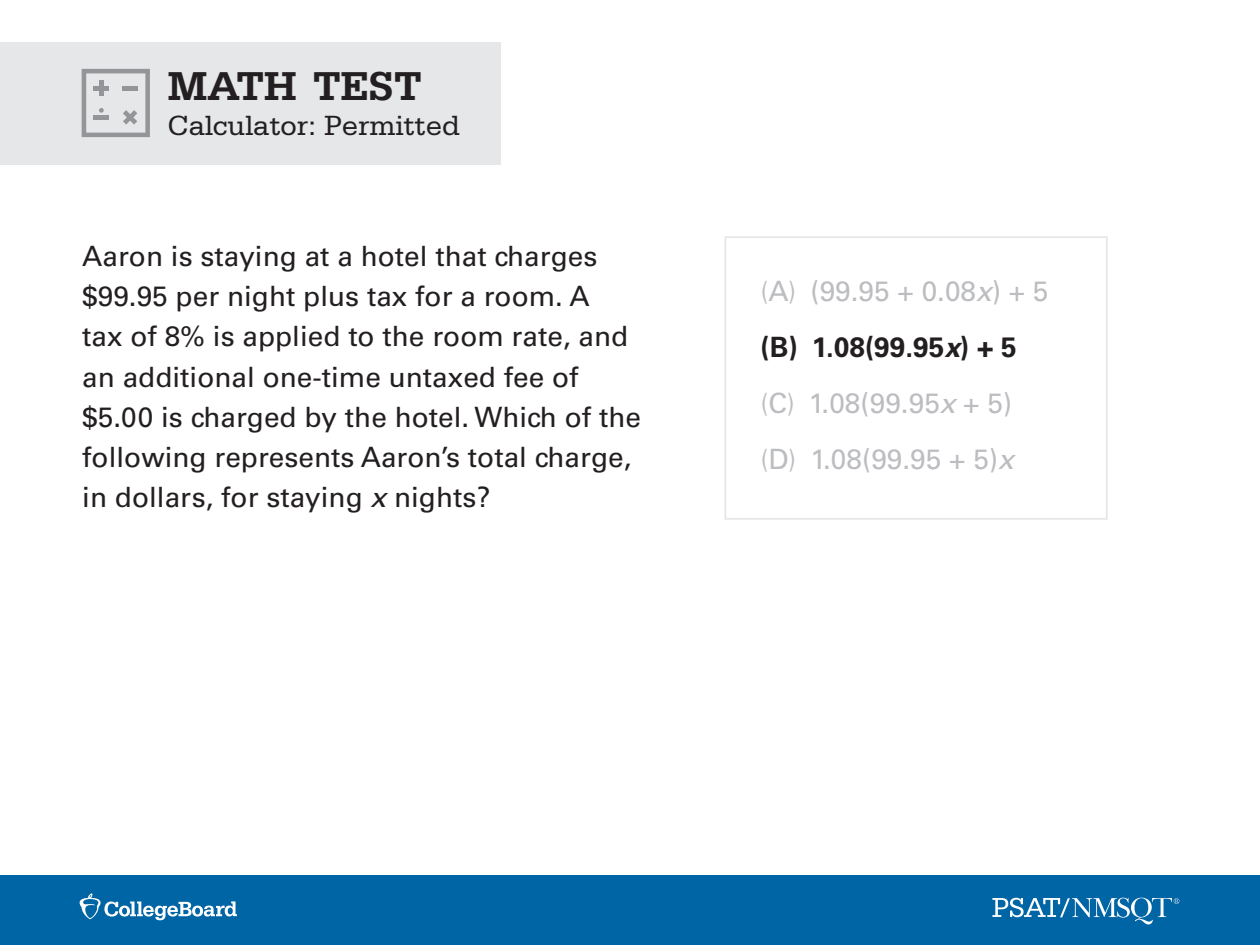
<style>
.page{position:relative;width:1260px;height:945px;background:#fff}
.page>*{position:absolute;margin:0;border:0;box-sizing:border-box;transform-origin:0 0}
.t1{font:700 42.52px "Serifa Std";letter-spacing:-.015em;color:#231f20}
.t2{font:29.4px "Serifa Std";letter-spacing:-.005em;color:#231f20}
.t3{font:28px/40.2px "Univers LT Std";color:#231f20}
.t4{font:28px/56px "Univers LT Std";color:#bcbdc0}
.s1{font-style:italic}
.s2{font-weight:300}
.s3{font-weight:700;color:#231f20}
.s4{font-weight:700;font-style:italic;color:#231f20}
</style>
<div class="page">
<div style="left:0;top:875px;width:1260px;height:70px;background:#0065a4"></div>
<svg style="left:80px;top:893px;width:157px;height:27px"></svg>
<svg style="left:992px;top:898px;width:187px;height:26px"></svg>
<div style="left:0;top:42px;width:500px;height:123px;background:#e6e7e9"></div>
<svg style="left:82px;top:69px;width:68px;height:68px"></svg>
<div style="left:725px;top:236px;width:383px;height:284px;border:2px solid #e6e7e9"></div>
<p class="t1" style="left:168px;top:61px;width:256px">MATH TEST</p>
<p class="t2" style="left:168px;top:109px;width:294px">Calculator: Permitted</p>
<p class="t3" style="left:82px;top:236px;width:560px">Aaron is staying at a hotel that charges $99.95 per night plus tax for a room. A<br>tax of 8% is applied to the room rate, and an additional one-time untaxed fee of $5.00 is charged by the hotel. Which of the following represents Aaron’s total charge, in dollars, for staying <span class="s1">x</span> nights?</p>
<p class="t4" style="left:761px;top:264px;width:289px"><span class="s2">(</span>A<span class="s2">)</span> (99.95 + 0.08<span class="s1">x</span>) + 5 <span class="s3">(B) 1.08(99.95</span><span class="s4">x</span><span class="s3">) + 5 </span><span class="s2">(</span>C<span class="s2">)</span> 1.08(99.95<span class="s1">x</span> + 5) <span class="s2">(</span>D<span class="s2">)</span> 1.08(99.95 + 5)<span class="s1">x</span></p>
</div>
